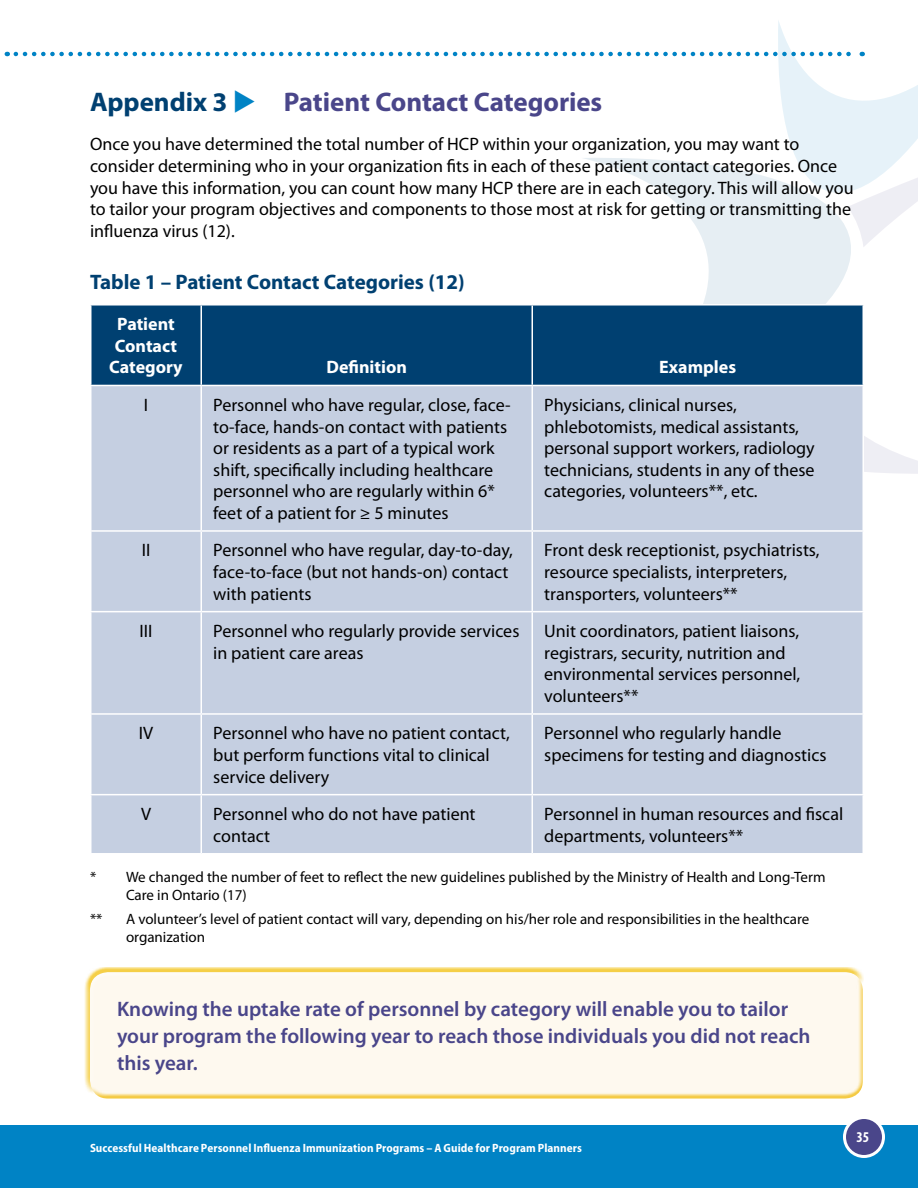
<style>
.page{position:relative;width:918px;height:1188px;background:#fff}
.page>*{position:absolute;margin:0;border:0;box-sizing:border-box;transform-origin:0 0}
.t1{font:700 27px "Myriad Pro";letter-spacing:-.005em;color:#4a468a}
.t2{font:600 21px/27px "Myriad Pro";color:#4a468a}
.t3{font:700 21px "Myriad Pro";color:#004071}
.t4{font:18px/21.6px "Myriad Pro";color:#000}
.t5{font:700 18px/21.6px "Myriad Pro";color:#fff;text-align:center}
.t6{font:15px/18px "Myriad Pro";color:#000}
.t7{font:700 condensed 15px "Myriad Pro";color:#fff}
.t8{font:700 semi-condensed 12px "Myriad Pro";letter-spacing:.005em;color:#fff}
.s1{color:#004071}
.s2{color:#0083c5}
</style>
<div class="page">
<div style="left:0;top:1125px;width:918px;height:63px;background:#0083c5"></div>
<div style="left:844px;top:1118px;width:39px;height:38px;background:#4a468a;border-radius:50%"></div>
<div style="left:843px;top:1116px;width:42px;height:42px;border:3px solid #fff;border-radius:50%"></div>
<svg style="left:864px;top:455px;width:54px;height:19px"></svg>
<svg style="left:703px;top:250px;width:197px;height:205px"></svg>
<svg style="left:16px;top:21px;width:902px;height:229px"></svg>
<div style="left:92px;top:306px;width:770px;height:79px;background:#004071"></div>
<div style="left:92px;top:386px;width:770px;height:467px;background:#c5cfe1"></div>
<hr style="left:201px;top:306px;width:1px;height:79px;background:#fff">
<hr style="left:532px;top:304px;width:332px;height:2px;background:#fff">
<hr style="left:532px;top:306px;width:1px;height:79px;background:#fff">
<hr style="left:862px;top:306px;width:2px;height:79px;background:#fff">
<hr style="left:201px;top:386px;width:1px;height:144px;background:#fff">
<hr style="left:532px;top:385px;width:332px;height:1px;background:#fff">
<hr style="left:532px;top:386px;width:1px;height:144px;background:#fff">
<hr style="left:862px;top:386px;width:2px;height:144px;background:#fff">
<hr style="left:90px;top:530px;width:111px;height:2px;background:#fff">
<hr style="left:201px;top:530px;width:331px;height:2px;background:#fff">
<hr style="left:201px;top:532px;width:1px;height:79px;background:#fff">
<hr style="left:532px;top:530px;width:332px;height:2px;background:#fff">
<hr style="left:532px;top:532px;width:1px;height:79px;background:#fff">
<hr style="left:90px;top:611px;width:111px;height:1px;background:#fff">
<hr style="left:201px;top:611px;width:331px;height:1px;background:#fff">
<hr style="left:201px;top:612px;width:1px;height:101px;background:#fff">
<hr style="left:532px;top:611px;width:332px;height:1px;background:#fff">
<hr style="left:532px;top:612px;width:1px;height:101px;background:#fff">
<hr style="left:90px;top:713px;width:111px;height:2px;background:#fff">
<hr style="left:201px;top:713px;width:331px;height:2px;background:#fff">
<hr style="left:201px;top:715px;width:1px;height:79px;background:#fff">
<hr style="left:532px;top:713px;width:332px;height:2px;background:#fff">
<hr style="left:532px;top:715px;width:1px;height:79px;background:#fff">
<hr style="left:90px;top:794px;width:111px;height:1px;background:#fff">
<hr style="left:201px;top:794px;width:331px;height:1px;background:#fff">
<hr style="left:201px;top:795px;width:1px;height:58px;background:#fff">
<hr style="left:532px;top:794px;width:332px;height:1px;background:#fff">
<hr style="left:532px;top:795px;width:1px;height:58px;background:#fff">
<div style="left:84px;top:966px;width:780px;height:127px;background:#fff;opacity:.75"></div>
<div style="left:88px;top:977px;width:781px;height:127px;background:#f2bf09;opacity:.75"></div>
<h1 class="t1" style="left:90px;top:87px;width:514px"><span class="s1">Appendix 3</span> <span class="s2">◆</span> Patient Contact Categories</h1>
<p class="t4" style="left:90px;top:134px;width:765px">Once you have determined the total number of HCP within your organization, you may want to consider determining who in your organization fits in each of these patient contact categories. Once you have this information, you can count how many HCP there are in each category. This will allow you to tailor your program objectives and components to those most at risk for getting or transmitting the influenza virus (12).</p>
<p class="t3" style="left:90px;top:270px;width:376px">Table 1 – Patient Contact Categories (12)</p>
<p class="t5" style="left:109px;top:314px;width:75px">Patient<br>Contact<br>Category</p>
<p class="t5" style="left:326px;top:357px;width:82px">Definition</p>
<p class="t5" style="left:659px;top:357px;width:78px">Examples</p>
<p class="t4" style="left:144px;top:394px;width:6px">I</p>
<p class="t4" style="left:213px;top:394px;width:299px">Personnel who have regular, close, face&shy;to-face, hands-on contact with patients or residents as a part of a typical work shift, specifically including healthcare personnel who are regularly within 6* feet of a patient for ≥ 5 minutes</p>
<p class="t4" style="left:544px;top:394px;width:272px">Physicians, clinical nurses, phlebotomists, medical assistants, personal support workers, radiology technicians, students in any of these categories, volunteers**, etc.</p>
<p class="t4" style="left:142px;top:540px;width:10px">II</p>
<p class="t4" style="left:213px;top:540px;width:301px">Personnel who have regular, day-to-day, face-to-face (but not hands-on) contact with patients</p>
<p class="t4" style="left:544px;top:540px;width:277px">Front desk receptionist, psychiatrists, resource specialists, interpreters, transporters, volunteers**</p>
<p class="t4" style="left:140px;top:621px;width:14px">III</p>
<p class="t4" style="left:213px;top:621px;width:308px">Personnel who regularly provide services in patient care areas</p>
<p class="t4" style="left:544px;top:621px;width:258px">Unit coordinators, patient liaisons, registrars, security, nutrition and environmental services personnel, volunteers**</p>
<p class="t4" style="left:139px;top:723px;width:16px">IV</p>
<p class="t4" style="left:213px;top:723px;width:298px">Personnel who have no patient contact, but perform functions vital to clinical service delivery</p>
<p class="t4" style="left:544px;top:723px;width:284px">Personnel who regularly handle specimens for testing and diagnostics</p>
<p class="t4" style="left:141px;top:804px;width:12px">V</p>
<p class="t4" style="left:213px;top:804px;width:264px">Personnel who do not have patient contact</p>
<p class="t4" style="left:544px;top:804px;width:300px">Personnel in human resources and fiscal departments, volunteers**</p>
<p class="t6" style="left:126px;top:868px;width:701px;text-indent:-36px">* We changed the number of feet to reflect the new guidelines published by the Ministry of Health and Long-Term<br>Care in Ontario (17)</p>
<p class="t6" style="left:90px;top:910px;width:14px">**</p>
<p class="t6" style="left:126px;top:910px;width:685px">A volunteer’s level of patient contact will vary, depending on his/her role and responsibilities in the healthcare organization</p>
<p class="t2" style="left:117px;top:996px;width:695px">Knowing the uptake rate of personnel by category will enable you to tailor your program the following year to reach those individuals you did not reach this year.</p>
<p class="t8" style="left:90px;top:1141px;width:494px">Successful Healthcare Personnel Influenza Immunization Programs – A Guide for Program Planners</p>
<p class="t7" style="left:856px;top:1129px;width:14px">35</p>
</div>
